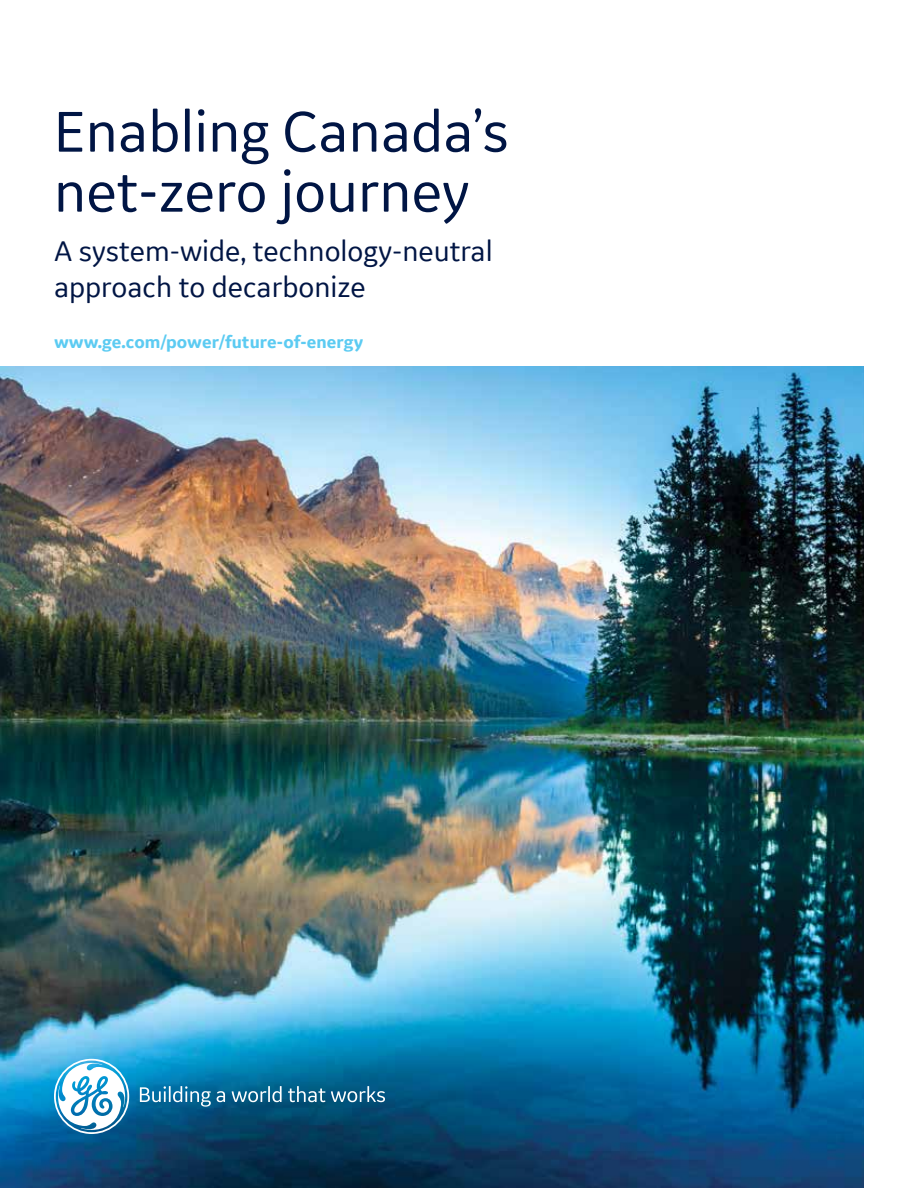
<style>
.page{position:relative;width:918px;height:1188px;background:#fff}
.page>*{position:absolute;margin:0;border:0;box-sizing:border-box;transform-origin:0 0}
.t1{font:60px/60px "GE Inspira Sans";color:#001544}
.t2{font:30px/36px "GE Inspira Sans";color:#001544}
.t3{font:700 18px "GE Inspira Sans";color:#5ccbf2}
</style>
<div class="page">
<img style="left:0;top:367px;width:864px;height:821px">
<svg style="left:54px;top:1059px;width:75px;height:75px"></svg>
<svg style="left:140px;top:1086px;width:71px;height:21px"></svg>
<svg style="left:217px;top:1091px;width:8px;height:11px"></svg>
<svg style="left:232px;top:1086px;width:50px;height:16px"></svg>
<svg style="left:288px;top:1086px;width:37px;height:16px"></svg>
<svg style="left:331px;top:1086px;width:54px;height:16px"></svg>
<h1 class="t1" style="left:54px;top:100px;width:457px">Enabling Canada’s net-zero journey</h1>
<p class="t2" style="left:54px;top:232px;width:440px">A system-wide, technology-neutral approach to decarbonize</p>
<p class="t3" style="left:54px;top:331px;width:311px">www.ge.com/power/future-of-energy</p>
</div>
